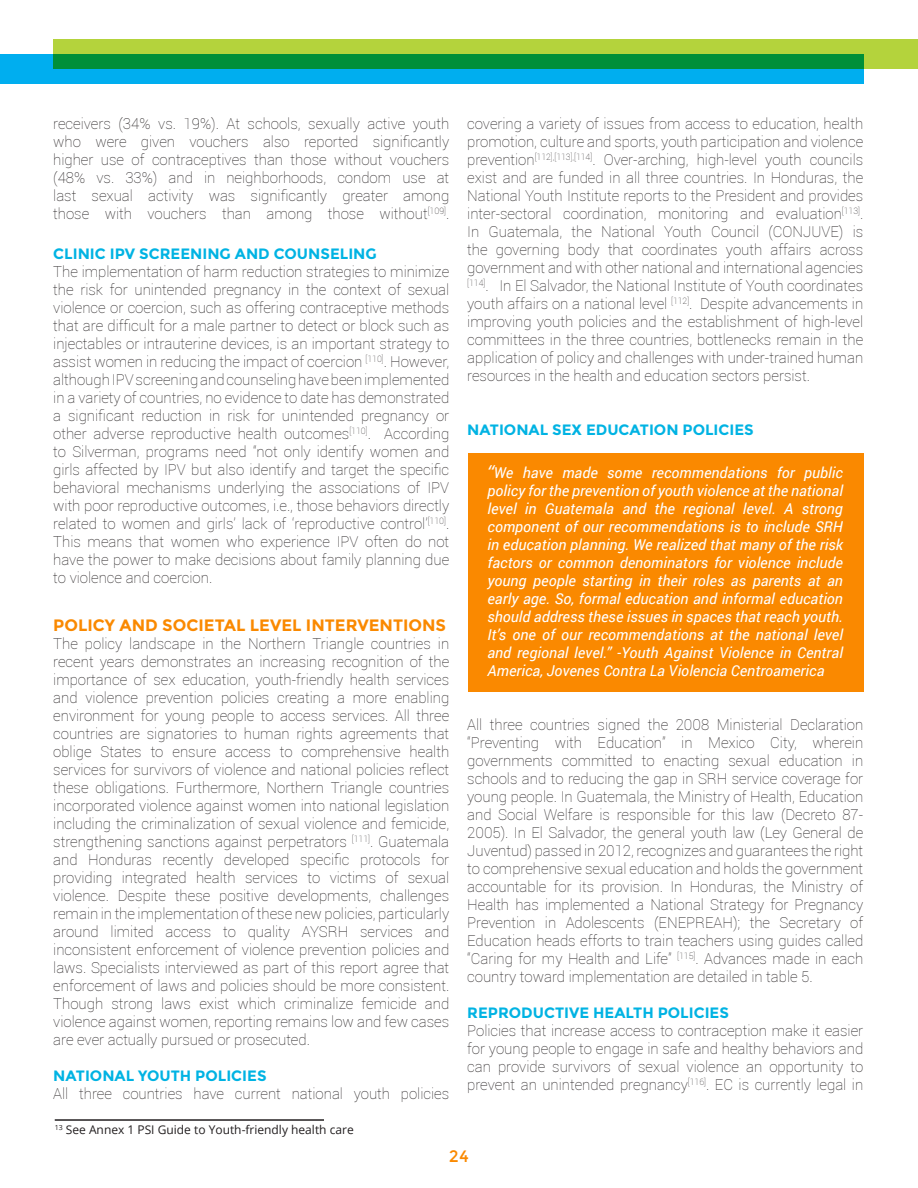
<style>
.page{position:relative;width:918px;height:1188px;background:#fff}
.page>*{position:absolute;margin:0;border:0;box-sizing:border-box;transform-origin:0 0}
.t1{font:700 16.5px "Montserrat";color:#fa8900}
.t2{font:16.5px "Montserrat";color:#fa8900}
.t3{font:100 15px/18px "Roboto";color:#231f20;text-align:justify}
.t4{font:italic 15px/18px "Roboto";color:#fff;text-align:justify}
.t5{font:700 15px "Montserrat";color:#00b3e3}
.t6{font:12px "Open Sans";color:#231f20}
.s1{font-family:"Open Sans";font-size:18px}
</style>
<div class="page">
<div style="left:0;top:54px;width:864px;height:29px;background:#00aeef"></div>
<svg style="left:54px;top:39px;width:864px;height:30px;background:#5fb33a"></svg>
<div style="left:468px;top:454px;width:395px;height:238px;background:#fa8900"></div>
<hr style="left:55px;top:1119px;width:269px;height:2px;background:#231f20">
<p class="t3" style="left:53px;top:114px;width:398px">receivers (34% vs. 19%). At schools, sexually active youth who were given vouchers also reported significantly higher use of contraceptives than those without vouchers (48% vs. 33%) and in neighborhoods, condom use at last sexual activity was significantly greater among those with vouchers than among those without<sup>[109]</sup>.</p>
<p class="t5" style="left:53px;top:244px;width:325px">CLINIC IPV SCREENING AND COUNSELING</p>
<p class="t3" style="left:53px;top:262px;width:398px">The implementation of harm reduction strategies to minimize the risk for unintended pregnancy in the context of sexual violence or coercion, such as offering contraceptive methods that are difficult for a male partner to detect or block such as injectables or intrauterine devices, is an important strategy to assist women in reducing the impact of coercion <sup>[110]</sup>. However, although IPV screening and counseling have been implemented in a variety of countries, no evidence to date has demonstrated a significant reduction in risk for unintended pregnancy or other adverse reproductive health outcomes<sup>[110]</sup>. According to Silverman, programs need “not only identify women and girls affected by IPV but also identify and target the specific behavioral mechanisms underlying the associations of IPV with poor reproductive outcomes, i.e., those behaviors directly related to women and girls’ lack of ‘reproductive control’<sup>[110]</sup>.<br>This means that women who experience IPV often do not have the power to make decisions about family planning due to violence and coercion.</p>
<p class="t1" style="left:53px;top:615px;width:394px">POLICY AND SOCIETAL LEVEL INTERVENTIONS</p>
<p class="t3" style="left:53px;top:634px;width:398px">The policy landscape in the Northern Triangle countries in recent years demonstrates an increasing recognition of the importance of sex education, youth-friendly health services and violence prevention policies creating a more enabling environment for young people to access services. All three countries are signatories to human rights agreements that oblige States to ensure access to comprehensive health services for survivors of violence and national policies reflect these obligations. Furthermore, Northern Triangle countries incorporated violence against women into national legislation including the criminalization of sexual violence and femicide, strengthening sanctions against perpetrators <sup>[111]</sup>. Guatemala and Honduras recently developed specific protocols for providing integrated health services to victims of sexual violence. Despite these positive developments, challenges remain in the implementation of these new policies, particularly around limited access to quality AYSRH services and inconsistent enforcement of violence prevention policies and laws. Specialists interviewed as part of this report agree that enforcement of laws and policies should be more consistent.<br>Though strong laws exist which criminalize femicide and violence against women, reporting remains low and few cases are ever actually pursued or prosecuted.</p>
<p class="t5" style="left:53px;top:1067px;width:215px">NATIONAL YOUTH POLICIES</p>
<p class="t3" style="left:53px;top:1084px;width:397px">All three countries have current national youth policies</p>
<p class="t6" style="left:55px;top:1121px;width:300px"><sup>13</sup> See Annex 1 PSI Guide to Youth-friendly health care</p>
<p class="t3" style="left:467px;top:114px;width:398px">covering a variety of issues from access to education, health promotion, culture and sports, youth participation and violence prevention<sup>[112],[113],[114]</sup>. Over-arching, high-level youth councils exist and are funded in all three countries. In Honduras, the National Youth Institute reports to the President and provides inter-sectoral coordination, monitoring and evaluation<sup>[113]</sup>.<br>In Guatemala, the National Youth Council (CONJUVE) is the governing body that coordinates youth affairs across government and with other national and international agencies <sup>[114]</sup>. In El Salvador, the National Institute of Youth coordinates youth affairs on a national level <sup>[112]</sup>. Despite advancements in improving youth policies and the establishment of high-level committees in the three countries, bottlenecks remain in the application of policy and challenges with under-trained human resources in the health and education sectors persist.</p>
<p class="t5" style="left:467px;top:421px;width:288px">NATIONAL SEX EDUCATION POLICIES</p>
<p class="t4" style="left:488px;top:463px;width:357px"><span class="s1">“</span>We have made some recommendations for public policy for the prevention of youth violence at the national level in Guatemala and the regional level. A strong component of our recommendations is to include SRH in education planning. We realized that many of the risk factors or common denominators for violence include young people starting in their roles as parents at an early age. So, formal education and informal education should address these issues in spaces that reach youth.<br>It’s one of our recommendations at the national level and regional level.” -Youth Against Violence in Central America, Jovenes Contra La Violencia Centroamerica</p>
<p class="t3" style="left:467px;top:715px;width:398px">All three countries signed the 2008 Ministerial Declaration “Preventing with Education” in Mexico City, wherein governments committed to enacting sexual education in schools and to reducing the gap in SRH service coverage for young people. In Guatemala, the Ministry of Health, Education and Social Welfare is responsible for this law (Decreto 87- 2005). In El Salvador, the general youth law (Ley General de Juventud) passed in 2012, recognizes and guarantees the right to comprehensive sexual education and holds the government accountable for its provision. In Honduras, the Ministry of Health has implemented a National Strategy for Pregnancy Prevention in Adolescents (ENEPREAH); the Secretary of Education heads efforts to train teachers using guides called “Caring for my Health and Life” <sup>[115]</sup>. Advances made in each country toward implementation are detailed in table 5.</p>
<p class="t5" style="left:467px;top:1004px;width:263px">REPRODUCTIVE HEALTH POLICIES</p>
<p class="t3" style="left:467px;top:1021px;width:397px">Policies that increase access to contraception make it easier for young people to engage in safe and healthy behaviors and can provide survivors of sexual violence an opportunity to prevent an unintended pregnancy<sup>[116]</sup>. EC is currently legal in</p>
<p class="t2" style="left:449px;top:1146px;width:22px">24</p>
</div>
